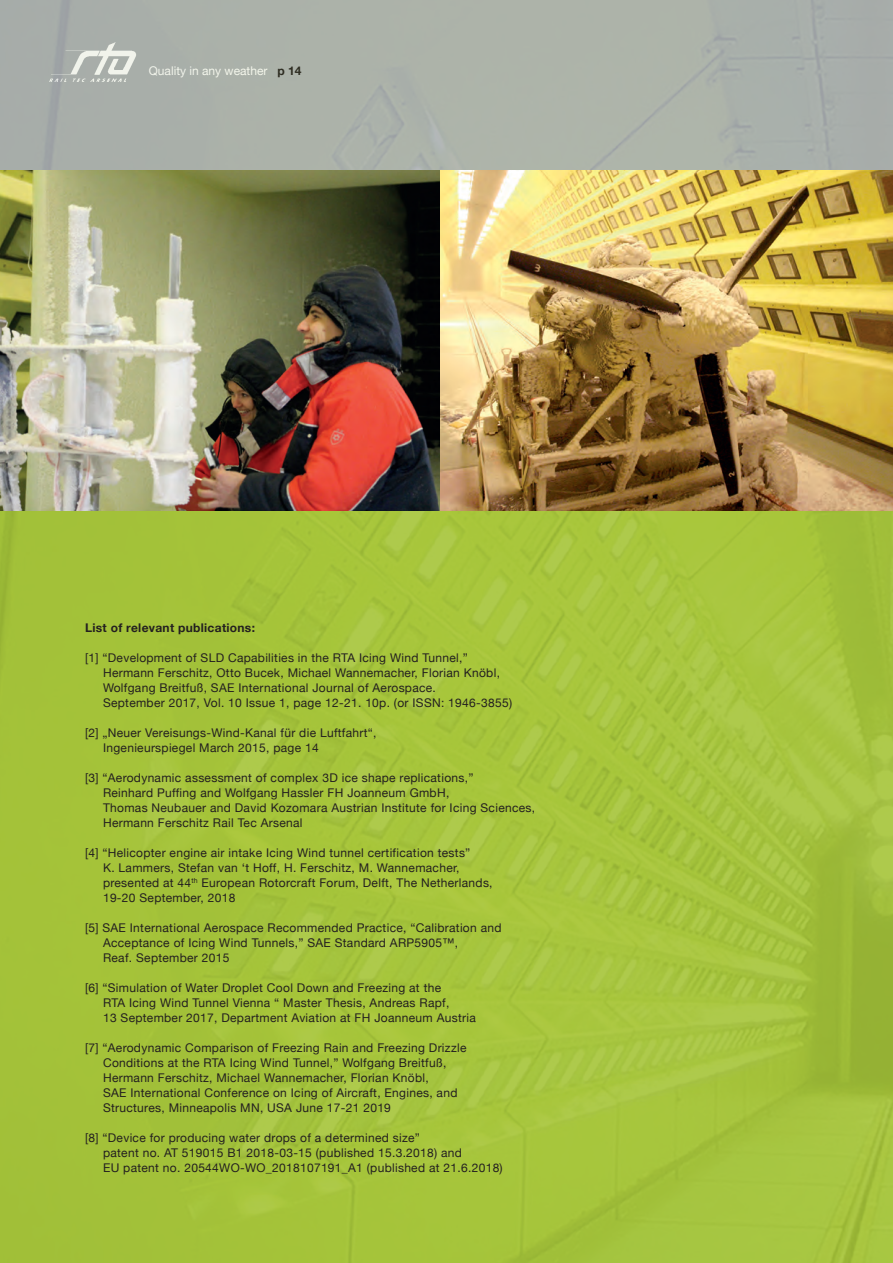
<style>
.page{position:relative;width:893px;height:1263px;background:#fff}
.page>*{position:absolute;margin:0;border:0;box-sizing:border-box;transform-origin:0 0}
.t1{font:12px/15px "Helvetica Neue";letter-spacing:.025em;color:#231f20}
.t2{font:700 12px "Helvetica Neue";letter-spacing:.025em;color:#231f20}
.t3{font:12px "Helvetica Neue";color:#fff}
.s1{font-weight:700;color:#231f20}
</style>
<div class="page">
<img style="left:0;top:0;width:893px;height:1263px">
<img style="left:0;top:170px;width:441px;height:340px">
<img style="left:441px;top:170px;width:452px;height:340px">
<p class="t3" style="left:149px;top:62px;width:154px">Quality in any weather <span class="s1">p 14</span></p>
<p class="t2" style="left:85px;top:618px;width:172px">List of relevant publications:</p>
<p class="t1" style="left:103px;top:650px;width:411px;text-indent:-18px">[1] “Development of SLD Capabilities in the RTA Icing Wind Tunnel,” Hermann Ferschitz, Otto Bucek, Michael Wannemacher, Florian Knöbl, Wolfgang Breitfuß, SAE International Journal of Aerospace.<br>September 2017, Vol. 10 Issue 1, page 12-21. 10p. (or ISSN: 1946-3855)</p>
<p class="t1" style="left:103px;top:725px;width:275px;text-indent:-18px">[2] „Neuer Vereisungs-Wind-Kanal für die Luftfahrt“,<br>Ingenieurspiegel March 2015, page 14</p>
<p class="t1" style="left:103px;top:770px;width:434px;text-indent:-18px">[3] “Aerodynamic assessment of complex 3D ice shape replications,”<br>Reinhard Puffing and Wolfgang Hassler FH Joanneum GmbH,<br>Thomas Neubauer and David Kozomara Austrian Institute for Icing Sciences, Hermann Ferschitz Rail Tec Arsenal</p>
<p class="t1" style="left:103px;top:845px;width:391px;text-indent:-18px">[4] “Helicopter engine air intake Icing Wind tunnel certification tests”<br>K. Lammers, Stefan van ‘t Hoff, H. Ferschitz, M. Wannemacher, presented at 44<sup>th</sup> European Rotorcraft Forum, Delft, The Netherlands, 19-20 September, 2018</p>
<p class="t1" style="left:103px;top:920px;width:400px;text-indent:-18px">[5] SAE International Aerospace Recommended Practice, “Calibration and<br>Acceptance of Icing Wind Tunnels,” SAE Standard ARP5905™,<br>Reaf. September 2015</p>
<p class="t1" style="left:103px;top:980px;width:374px;text-indent:-18px">[6] “Simulation of Water Droplet Cool Down and Freezing at the<br>RTA Icing Wind Tunnel Vienna “ Master Thesis, Andreas Rapf,<br>13 September 2017, Department Aviation at FH Joanneum Austria</p>
<p class="t1" style="left:103px;top:1040px;width:365px;text-indent:-18px">[7] “Aerodynamic Comparison of Freezing Rain and Freezing Drizzle Conditions at the RTA Icing Wind Tunnel,” Wolfgang Breitfuß, Hermann Ferschitz, Michael Wannemacher, Florian Knöbl,<br>SAE International Conference on Icing of Aircraft, Engines, and Structures, Minneapolis MN, USA June 17-21 2019</p>
<p class="t1" style="left:103px;top:1130px;width:401px;text-indent:-18px">[8] “Device for producing water drops of a determined size”<br>patent no. AT 519015 B1 2018-03-15 (published 15.3.2018) and<br>EU patent no. 20544WO-WO_2018107191_A1 (published at 21.6.2018)</p>
</div>
